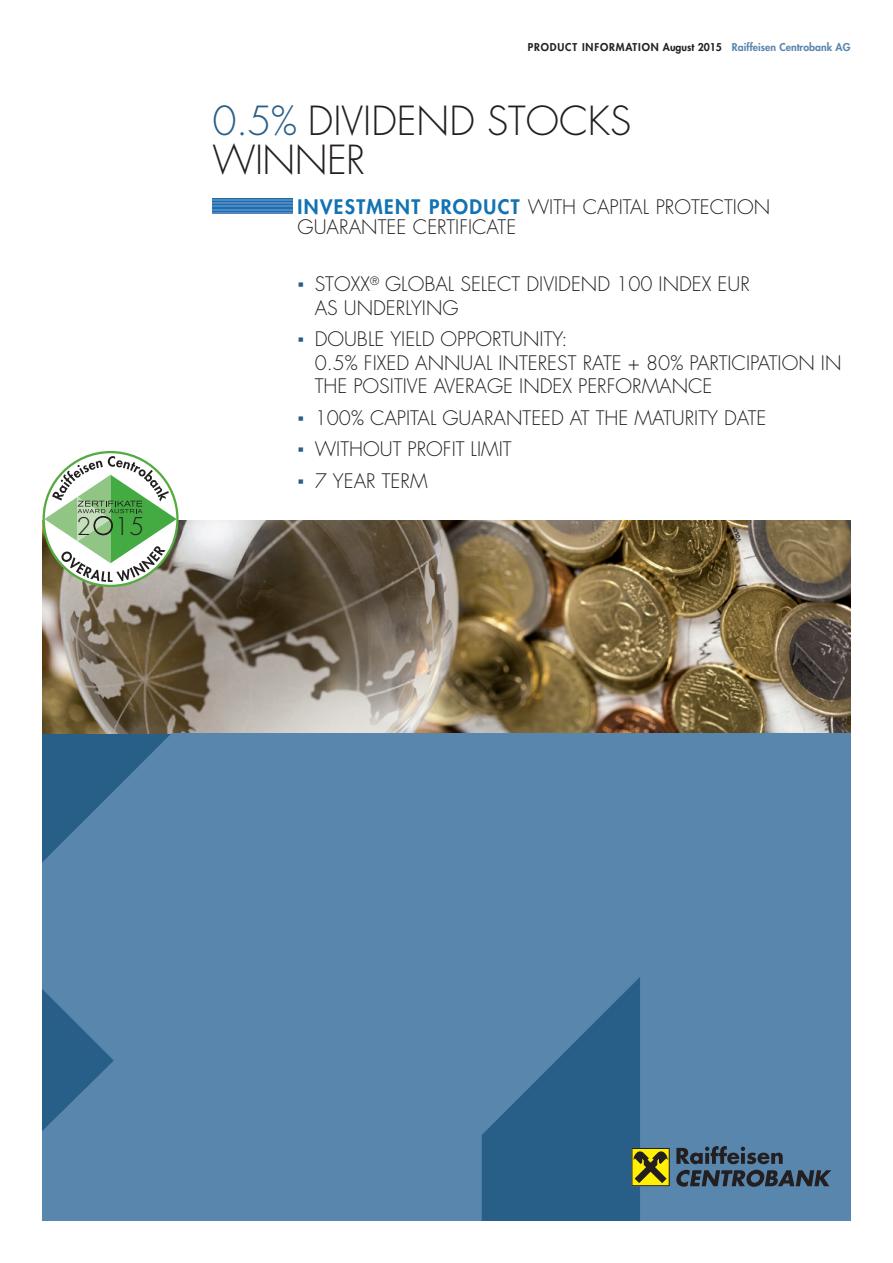
<style>
.page{position:relative;width:893px;height:1263px;background:#fff}
.page>*{position:absolute;margin:0;border:0;box-sizing:border-box;transform-origin:0 0}
.Titel_Blau{font:300 39px "Futura";color:#231f20}
.t1{font:300 23.7px "Futura";color:#231f20}
.t2{font:300 19.5px/23.2px "Futura";color:#231f20}
.Kopfzeile{font:800 10.5px "Futura";color:#231f20}
.s1{color:#5986ad}
.s2{color:#285f88}
.s3{font-weight:800;color:#1272b2}
.s4{font-family:"Trebuchet MS";font-weight:400;color:#285f88}
</style>
<div class="page">
<svg style="left:213px;top:200px;width:80px;height:12px"></svg>
<hr style="left:213px;top:202px;width:80px;height:2px;background:#5585be">
<hr style="left:213px;top:199px;width:80px;height:1px;background:#5585be">
<hr style="left:213px;top:212px;width:80px;height:2px;background:#5585be">
<hr style="left:213px;top:205px;width:80px;height:2px;background:#5585be">
<hr style="left:213px;top:209px;width:80px;height:2px;background:#5585be">
<img style="left:43px;top:521px;width:807px;height:212px">
<svg style="left:43px;top:733px;width:807px;height:487px;background:#5482a9"></svg>
<svg style="left:631px;top:1148px;width:39px;height:38px"></svg>
<div style="left:632px;top:1149px;width:37px;height:36px;background:#fff101"></div>
<svg style="left:633px;top:1151px;width:35px;height:32px"></svg>
<svg style="left:676px;top:1146px;width:107px;height:18px;background:#3f566b"></svg>
<svg style="left:676px;top:1170px;width:155px;height:17px;background:#3b4d5f"></svg>
<svg style="left:44px;top:456px;width:133px;height:126px"></svg>
<p class="t1" style="left:76px;top:512px;width:69px">2 15</p>
<p class="Kopfzeile" style="left:528px;top:40px;width:324px">PRODUCT INFORMATION August 2015 <span class="s1">Raiffeisen Centrobank AG</span></p>
<p class="Titel_Blau" style="left:213px;top:97px;width:420px"><span class="s2">0.5%</span> DIVIDEND STOCKS</p>
<p class="Titel_Blau" style="left:213px;top:136px;width:154px">WINNER</p>
<p class="t2" style="left:298px;top:196px;width:474px"><span class="s3">INVESTMENT PRODUCT</span> WITH CAPITAL PROTECTION</p>
<p class="t2" style="left:298px;top:216px;width:220px">GUARANTEE CERTIFICATE</p>
<p class="t2" style="left:315px;top:273px;width:437px;text-indent:-17px"><span class="s4">▪</span> STOXX<sup>®</sup> GLOBAL SELECT DIVIDEND 100 INDEX EUR<br>AS UNDERLYING</p>
<p class="t2" style="left:315px;top:328px;width:528px;text-indent:-17px"><span class="s4">▪</span> DOUBLE YIELD OPPORTUNITY:<br>0.5% FIXED ANNUAL INTEREST RATE + 80% PARTICIPATION IN<br>THE POSITIVE AVERAGE INDEX PERFORMANCE</p>
<p class="t2" style="left:298px;top:406px;width:470px"><span class="s4">▪</span> 100% CAPITAL GUARANTEED AT THE MATURITY DATE</p>
<p class="t2" style="left:298px;top:438px;width:215px"><span class="s4">▪</span> WITHOUT PROFIT LIMIT</p>
<p class="t2" style="left:298px;top:470px;width:131px"><span class="s4">▪</span> 7 YEAR TERM</p>
</div>
